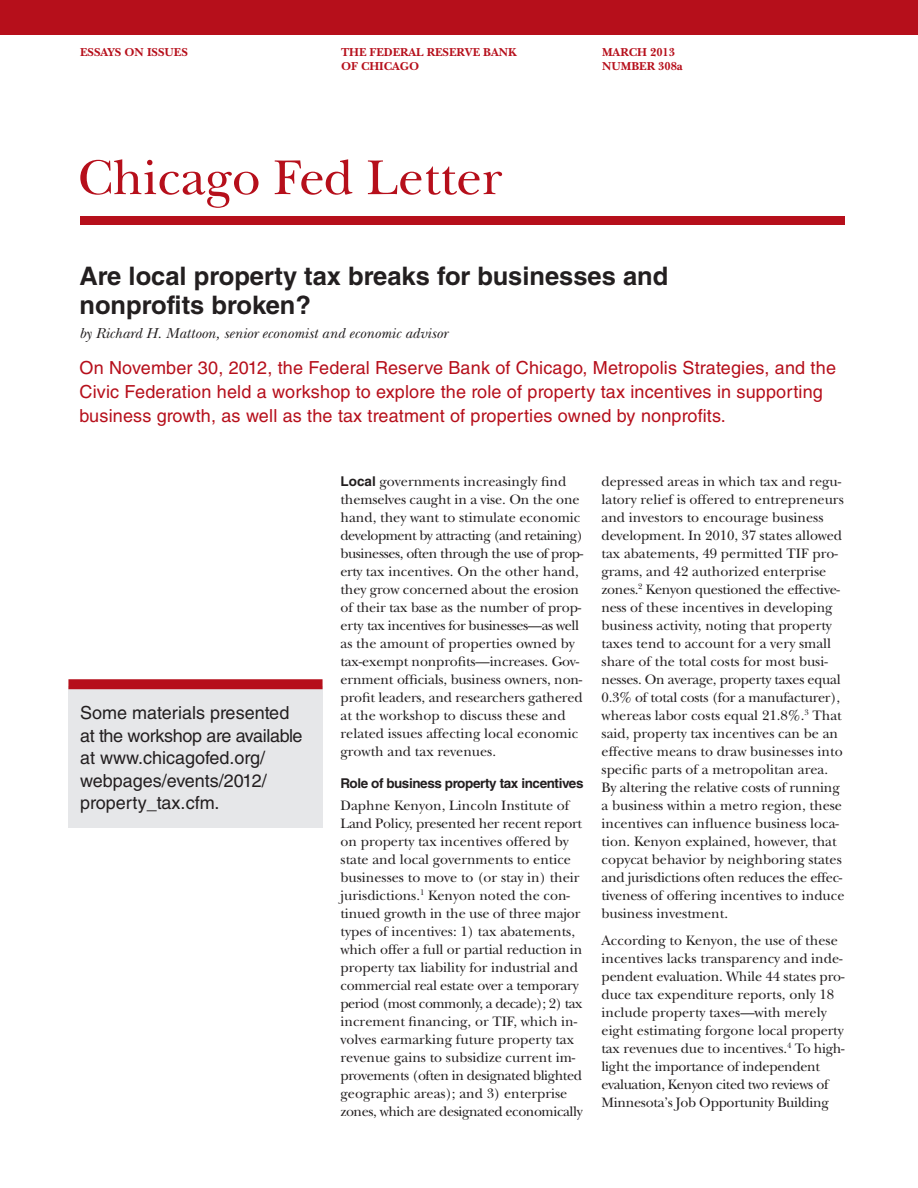
<style>
.page{position:relative;width:918px;height:1188px;background:#fff}
.page>*{position:absolute;margin:0;border:0;box-sizing:border-box;transform-origin:0 0}
.Chicago_Fed_Letter_t{font:51px "New Baskerville Std";color:#b60f1b}
.headline{font:700 25.5px/28.5px "Helvetica LT Std";color:#231f20}
.summary{font:18px/24px "Helvetica LT Std";letter-spacing:.01em;color:#b60f1b}
.pull-out_Quote{font:18px/22.5px "Helvetica LT Std";color:#231f20}
.author{font:italic 15px "New Baskerville Std";color:#231f20}
.body_text{font:14.25px/18px "New Baskerville Std";color:#231f20}
.subhead_1{font:700 13.5px "Helvetica LT Std";letter-spacing:-.03em;color:#231f20}
.Essays_on_Issues{font:700 12px "New Baskerville Std";color:#b60f1b}
.s1{font-family:"Helvetica LT Std";font-weight:700;font-size:13.5px}
</style>
<div class="page">
<div style="left:0;top:0;width:918px;height:35px;background:#b60f1b"></div>
<div style="left:80px;top:216px;width:764px;height:9px;background:#b60f1b"></div>
<div style="left:68px;top:686px;width:254px;height:141px;background:#e6e7e9"></div>
<div style="left:68px;top:679px;width:255px;height:10px;background:#b60f1b;border:2px solid #b60f1b"></div>
<p class="Essays_on_Issues" style="left:80px;top:45px;width:109px">ESSAYS ON ISSUES</p>
<p class="Essays_on_Issues" style="left:341px;top:45px;width:177px">THE FEDERAL RESERVE BANK</p>
<p class="Essays_on_Issues" style="left:602px;top:45px;width:74px">MARCH 2013</p>
<p class="Essays_on_Issues" style="left:341px;top:59px;width:80px">OF CHICAGO</p>
<p class="Essays_on_Issues" style="left:602px;top:59px;width:82px">NUMBER 308a</p>
<p class="Chicago_Fed_Letter_t" style="left:78px;top:148px;width:426px">Chicago Fed Letter</p>
<p class="headline" style="left:80px;top:261px;width:590px">Are local property tax breaks for businesses and nonprofits broken?</p>
<p class="author" style="left:80px;top:324px;width:370px">by Richard H. Mattoon, senior economist and economic advisor</p>
<p class="summary" style="left:80px;top:356px;width:758px">On November 30, 2012, the Federal Reserve Bank of Chicago, Metropolis Strategies, and the<br>Civic Federation held a workshop to explore the role of property tax incentives in supporting business growth, as well as the tax treatment of properties owned by nonprofits.</p>
<p class="pull-out_Quote" style="left:80px;top:702px;width:224px">Some materials presented at the workshop are available at www.chicagofed.org/ webpages/events/2012/ property_tax.cfm.</p>
<p class="body_text" style="left:341px;top:472px;width:244px"><span class="s1">Local</span> governments increasingly find themselves caught in a vise. On the one hand, they want to stimulate economic development by attracting (and retaining) businesses, often through the use of prop&shy;erty tax incentives. On the other hand, they grow concerned about the erosion of their tax base as the number of prop&shy;erty tax incentives for businesses—as well as the amount of properties owned by tax-exempt nonprofits—increases. Gov&shy;ernment officials, business owners, non&shy;profit leaders, and researchers gathered at the workshop to discuss these and related issues affecting local economic growth and tax revenues.</p>
<p class="subhead_1" style="left:341px;top:775px;width:244px">Role of business property tax incentives</p>
<p class="body_text" style="left:341px;top:796px;width:244px">Daphne Kenyon, Lincoln Institute of Land Policy, presented her recent report on property tax incentives offered by state and local governments to entice businesses to move to (or stay in) their jurisdictions.<sup>1</sup> Kenyon noted the con&shy;tinued growth in the use of three major types of incentives: 1) tax abatements, which offer a full or partial reduction in property tax liability for industrial and commercial real estate over a temporary period (most commonly, a decade); 2) tax increment financing, or TIF, which in&shy;volves earmarking future property tax revenue gains to subsidize current im&shy;provements (often in designated blighted geographic areas); and 3) enterprise zones, which are designated economically</p>
<p class="body_text" style="left:602px;top:472px;width:245px">depressed areas in which tax and regu&shy;latory relief is offered to entrepreneurs and investors to encourage business development. In 2010, 37 states allowed tax abatements, 49 permitted TIF pro&shy;grams, and 42 authorized enterprise zones.<sup>2</sup> Kenyon questioned the effective&shy;ness of these incentives in developing business activity, noting that property taxes tend to account for a very small share of the total costs for most busi&shy;nesses. On average, property taxes equal 0.3% of total costs (for a manufacturer), whereas labor costs equal 21.8%.<sup>3</sup> That said, property tax incentives can be an effective means to draw businesses into specific parts of a metropolitan area.<br>By altering the relative costs of running a business within a metro region, these incentives can influence business loca&shy;tion. Kenyon explained, however, that copycat behavior by neighboring states and jurisdictions often reduces the effec&shy;tiveness of offering incentives to induce business investment.</p>
<p class="body_text" style="left:602px;top:931px;width:245px">According to Kenyon, the use of these incentives lacks transparency and inde&shy;pendent evaluation. While 44 states pro&shy;duce tax expenditure reports, only 18 include property taxes—with merely eight estimating forgone local property tax revenues due to incentives.<sup>4</sup> To high&shy;light the importance of independent evaluation, Kenyon cited two reviews of Minnesota’s Job Opportunity Building</p>
</div>
